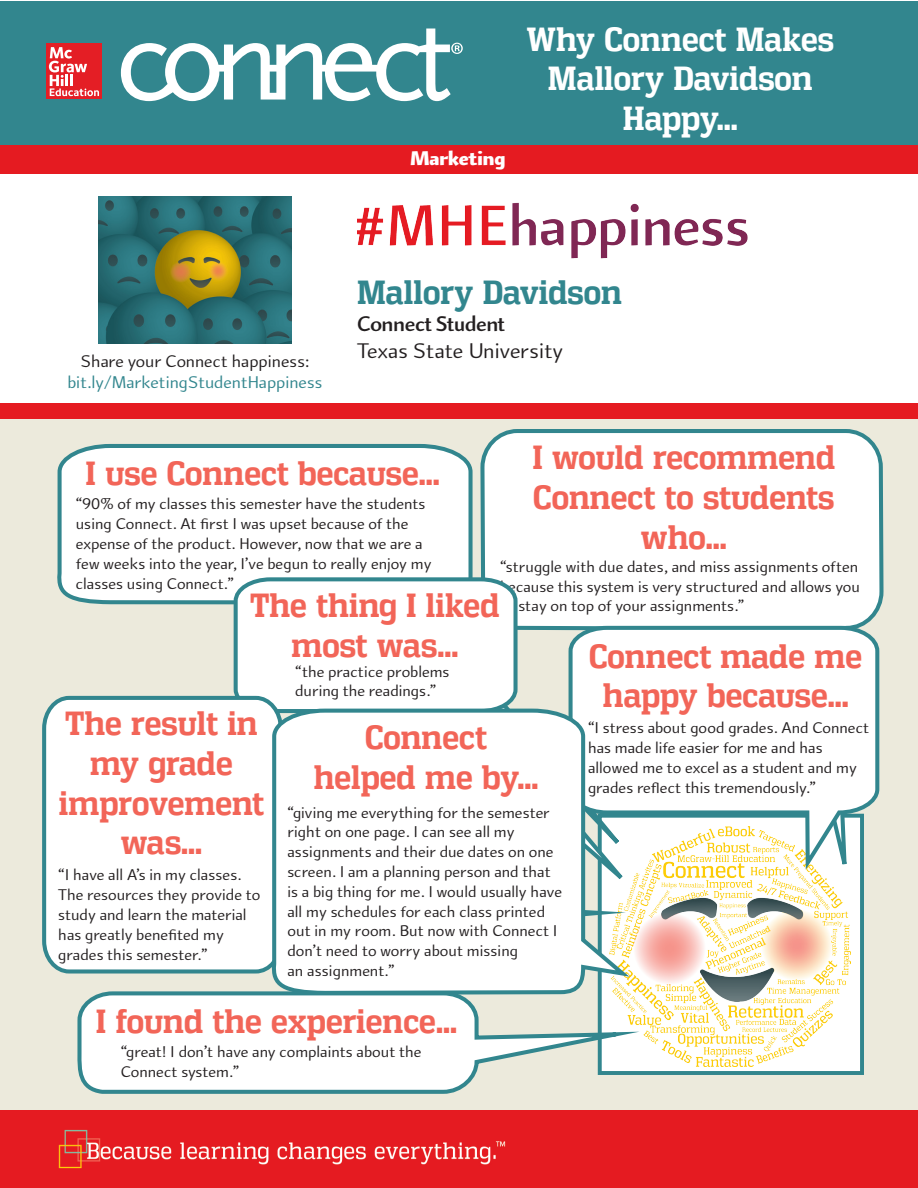
<style>
.page{position:relative;width:918px;height:1188px;background:#fff}
.page>*{position:absolute;margin:0;border:0;box-sizing:border-box;transform-origin:0 0}
.t1{font:700 33px/39.6px "Vectipede Rg";color:#f26558;text-align:center}
.t2{font:700 33px "Vectipede Rg";color:#fff}
.t3{font:700 33px "Vectipede Rg";color:#32868e}
.t4{font:22.5px "Arum Sans";color:#231f20}
.t5{font:700 22.5px "Arum Sans";letter-spacing:-.005em;color:#231f20}
.t6{font:900 21px "Arum Sans";color:#fff}
.t7{font:18px "Arum Sans";color:#32868e}
.t8{font:18px "Arum Sans";color:#231f20}
.t9{font:16.5px/19.8px "Arum Sans";color:#231f20}
</style>
<div class="page">
<div style="left:0;top:411px;width:918px;height:709px;background:#eceadc"></div>
<div style="left:0;top:1px;width:918px;height:149px;background:#32868e"></div>
<div style="left:0;top:145px;width:918px;height:28px;background:#e51b21"></div>
<div style="left:0;top:404px;width:918px;height:15px;background:#e51b21"></div>
<div style="left:0;top:1111px;width:918px;height:77px;background:#e51b21"></div>
<div style="left:599px;top:815px;width:264px;height:256px;background:#fff"></div>
<img style="left:636px;top:907px;width:215px;height:159px">
<div style="left:598px;top:814px;width:266px;height:261px;border:4px solid #32868e"></div>
<svg style="left:490px;top:429px;width:394px;height:478px;background:#f1f4f1"></svg>
<div style="left:47px;top:43px;width:55px;height:56px;background:#e41e25"></div>
<svg style="left:49px;top:47px;width:50px;height:49px"></svg>
<svg style="left:121px;top:29px;width:342px;height:72px"></svg>
<img style="left:357px;top:202px;width:391px;height:57px">
<img style="left:98px;top:196px;width:193px;height:148px">
<svg style="left:57px;top:442px;width:634px;height:483px"></svg>
<svg style="left:232px;top:575px;width:427px;height:342px;background:#f3f7f6"></svg>
<svg style="left:567px;top:624px;width:314px;height:253px"></svg>
<svg style="left:42px;top:694px;width:611px;height:282px;background:#f5f8f7"></svg>
<svg style="left:77px;top:989px;width:586px;height:105px"></svg>
<svg style="left:270px;top:707px;width:366px;height:290px;background:#f1f6f5"></svg>
<p class="t6" style="left:410px;top:145px;width:97px">Marketing</p>
<p class="t2" style="left:527px;top:19px;width:309px">Why Connect Makes</p>
<p class="t2" style="left:548px;top:59px;width:266px">Mallory Davidson</p>
<p class="t2" style="left:623px;top:98px;width:117px">Happy...</p>
<p class="t8" style="left:81px;top:351px;width:230px">Share your Connect happiness:</p>
<p class="t7" style="left:67px;top:372px;width:256px">bit.ly/MarketingStudentHappiness</p>
<p class="t3" style="left:357px;top:273px;width:266px">Mallory Davidson</p>
<p class="t5" style="left:357px;top:311px;width:149px">Connect Student</p>
<p class="t4" style="left:357px;top:338px;width:208px">Texas State University</p>
<p class="t1" style="left:532px;top:438px;width:304px">I would recommend<br>Connect to students who...</p>
<p class="t9" style="left:500px;top:557px;width:361px;text-align:justify">“struggle with due dates, and miss assignments often because this system is very structured and allows you to stay on top of your assignments.”</p>
<p class="t1" style="left:86px;top:453px;width:356px">I use Connect because...</p>
<p class="t9" style="left:76px;top:495px;width:357px">“90% of my classes this semester have the students using Connect. At first I was upset because of the expense of the product. However, now that we are a few weeks into the year, I’ve begun to really enjoy my classes using Connect.”</p>
<p class="t1" style="left:250px;top:586px;width:251px">The thing I liked most was...</p>
<p class="t9" style="left:295px;top:662px;width:156px">“the practice problems during the readings.”</p>
<p class="t1" style="left:589px;top:636px;width:275px">Connect made me</p>
<p class="t1" style="left:603px;top:676px;width:247px">happy because...</p>
<p class="t9" style="left:588px;top:718px;width:283px">“I stress about good grades. And Connect has made life easier for me and has allowed me to excel as a student and my grades reflect this tremendously.”</p>
<p class="t1" style="left:65px;top:704px;width:194px">The result in my grade</p>
<p class="t1" style="left:59px;top:783px;width:207px">improvement was...</p>
<p class="t9" style="left:58px;top:865px;width:203px">“I have all A’s in my classes.<br>The resources they provide to study and learn the material has greatly benefited my grades this semester.”</p>
<p class="t1" style="left:314px;top:717px;width:226px">Connect helped me by...</p>
<p class="t9" style="left:287px;top:803px;width:276px">“giving me everything for the semester right on one page. I can see all my assignments and their due dates on one screen. I am a planning person and that is a big thing for me. I would usually have all my schedules for each class printed out in my room. But now with Connect I don’t need to worry about missing</p>
<p class="t9" style="left:287px;top:961px;width:109px">an assignment.”</p>
<p class="t1" style="left:96px;top:1002px;width:363px">I found the experience...</p>
<p class="t9" style="left:121px;top:1042px;width:302px">“great! I don’t have any complaints about the</p>
<p class="t9" style="left:121px;top:1062px;width:120px">Connect system.”</p>
</div>
